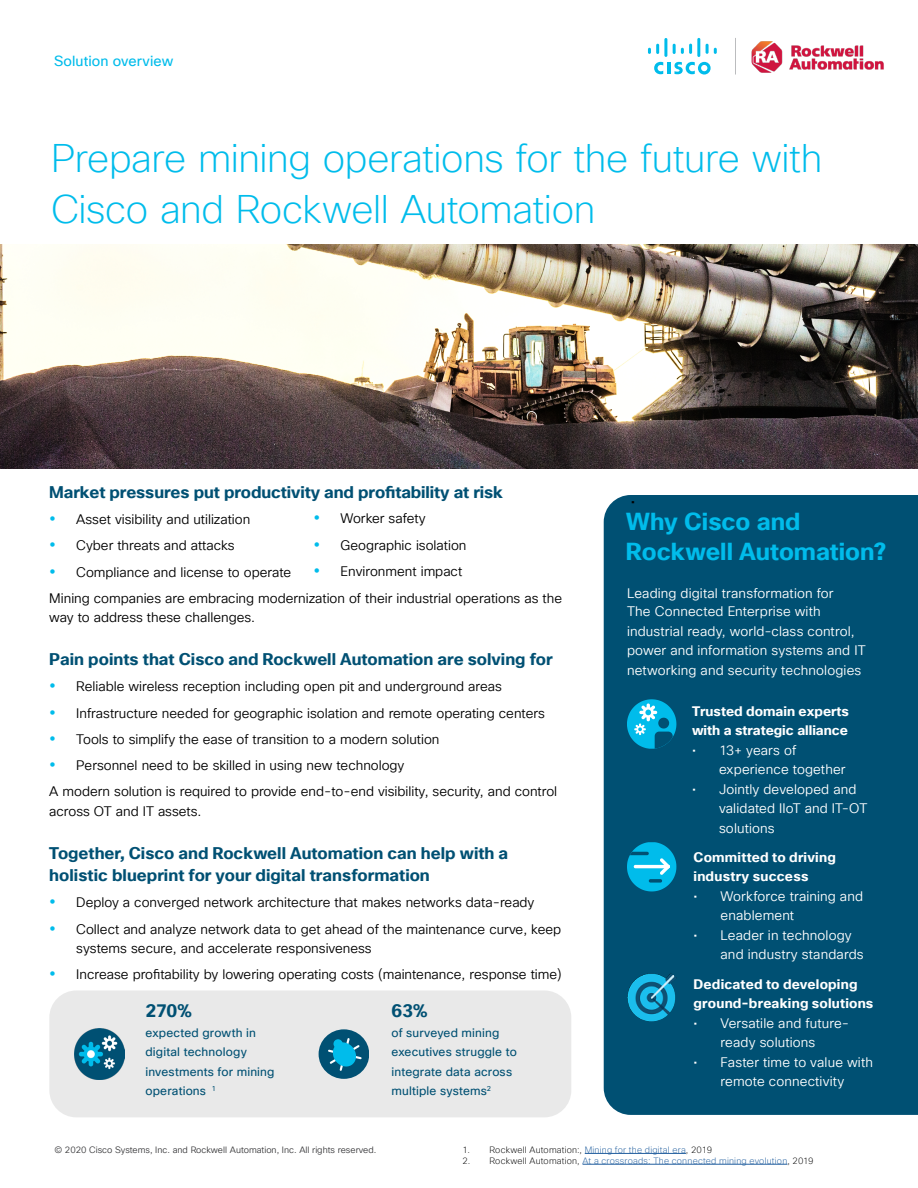
<style>
.page{position:relative;width:918px;height:1188px;background:#fff}
.page>*{position:absolute;margin:0;border:0;box-sizing:border-box;transform-origin:0 0}
.t1{font:200 39px/51px "Cisco Sans TT";letter-spacing:-.01em;color:#00bceb}
.t2{font:700 24px/30px "Cisco Sans TT";color:#00bceb}
.t3{font:700 18px "Cisco Sans TT";color:#005073}
.t4{font:700 16.5px/22.5px "Cisco Sans TT";color:#005073}
.t5{font:15px "Cisco Sans TT Light";color:#000}
.t6{font:14.25px "Cisco Sans TT";letter-spacing:.005em;color:#00bceb}
.t7{font:13.5px/26.2px "Cisco Sans TT Light";color:#000}
.t8{font:13.5px/19.5px "Cisco Sans TT Light";letter-spacing:.01em;color:#fff}
.t9{font:700 13.5px/19.5px "Cisco Sans TT";letter-spacing:.015em;color:#fff}
.t10{font:12px/19.5px "Cisco Sans TT";letter-spacing:.015em;color:#005073}
.t11{font:200 9px "Cisco Sans TT";letter-spacing:.025em;color:#215e9e}
.t12{font:9px "Cisco Sans TT Light";color:#39393b}
.t13{font:200 9px "Cisco Sans TT";letter-spacing:.02em;color:#000}
.s1{color:#215e9e}
.s2{color:#000}
</style>
<div class="page">
<svg style="left:648px;top:38px;width:69px;height:37px"></svg>
<hr style="left:735px;top:38px;width:1px;height:37px;background:#a7a9ab">
<img style="left:751px;top:41px;width:133px;height:32px">
<div style="left:49px;top:990px;width:522px;height:127px;background:#e9e9e9;border-radius:27px"></div>
<div style="left:604px;top:495px;width:314px;height:620px;background:#005073"></div>
<svg style="left:627px;top:699px;width:49px;height:50px"></svg>
<svg style="left:627px;top:842px;width:49px;height:49px"></svg>
<img style="left:627px;top:972px;width:49px;height:50px">
<img style="left:74px;top:1029px;width:51px;height:50px">
<div style="left:319px;top:1029px;width:50px;height:49px;background:#005073;border-radius:50%"></div>
<svg style="left:326px;top:1037px;width:37px;height:35px"></svg>
<div style="left:333px;top:1039px;width:10px;height:9px;background:#00bceb;border-radius:50%"></div>
<hr style="left:585px;top:1153px;width:101px;height:1px;background:#215e9e">
<hr style="left:583px;top:1164px;width:204px;height:1px;background:#215e9e">
<img style="left:0;top:244px;width:918px;height:225px">
<p class="t6" style="left:54px;top:51px;width:121px">Solution overview</p>
<h1 class="t1" style="left:51px;top:134px;width:773px">Prepare mining operations for the future with<br>Cisco and Rockwell Automation</h1>
<p class="t4" style="left:49px;top:481px;width:455px">Market pressures put productivity and profitability at risk</p>
<p class="t7" style="left:76px;top:507px;width:176px">Asset visibility and utilization</p>
<p class="t7" style="left:76px;top:533px;width:160px">Cyber threats and attacks</p>
<p class="t7" style="left:76px;top:559px;width:217px">Compliance and license to operate</p>
<p class="t7" style="left:49px;top:585px;width:514px">Mining companies are embracing modernization of their industrial operations as the</p>
<p class="t7" style="left:49px;top:605px;width:207px">way to address these challenges.</p>
<p class="t4" style="left:49px;top:648px;width:505px">Pain points that Cisco and Rockwell Automation are solving for</p>
<p class="t7" style="left:76px;top:674px;width:427px">Reliable wireless reception including open pit and underground areas</p>
<p class="t7" style="left:76px;top:700px;width:470px">Infrastructure needed for geographic isolation and remote operating centers</p>
<p class="t7" style="left:76px;top:726px;width:365px">Tools to simplify the ease of transition to a modern solution</p>
<p class="t7" style="left:76px;top:753px;width:330px">Personnel need to be skilled in using new technology</p>
<p class="t7" style="left:49px;top:779px;width:509px">A modern solution is required to provide end-to-end visibility, security, and control</p>
<p class="t7" style="left:49px;top:798px;width:154px">across OT and IT assets.</p>
<p class="t4" style="left:49px;top:842px;width:460px">Together, Cisco and Rockwell Automation can help with a holistic blueprint for your digital transformation</p>
<p class="t7" style="left:76px;top:890px;width:486px">Deploy a converged network architecture that makes networks data-ready<br>Collect and analyze network data to get ahead of the maintenance curve, keep</p>
<p class="t7" style="left:76px;top:936px;width:487px">systems secure, and accelerate responsiveness<br>Increase profitability by lowering operating costs (maintenance, response time)</p>
<p class="t7" style="left:341px;top:506px;width:127px">Worker safety<br>Geographic isolation<br>Environment impact</p>
<h3 class="t3" style="left:146px;top:999px;width:48px">270%</h3>
<p class="t10" style="left:146px;top:1023px;width:131px">expected growth in digital technology investments for mining operations <sup>1</sup></p>
<h3 class="t3" style="left:392px;top:999px;width:37px">63%</h3>
<p class="t10" style="left:392px;top:1023px;width:127px">of surveyed mining executives struggle to integrate data across multiple systems<sup>2</sup></p>
<p class="t5" style="left:631px;top:492px;width:6px">•</p>
<h2 class="t2" style="left:626px;top:507px;width:262px">Why Cisco and<br>Rockwell Automation?</h2>
<p class="t8" style="left:627px;top:584px;width:240px">Leading digital transformation for<br>The Connected Enterprise with industrial ready, world-class control, power and information systems and IT networking and security technologies</p>
<p class="t9" style="left:692px;top:702px;width:158px">Trusted domain experts with a strategic alliance</p>
<p class="t8" style="left:719px;top:741px;width:128px;text-indent:-27px">• 13+ years of experience together</p>
<p class="t8" style="left:719px;top:780px;width:150px;text-indent:-27px">• Jointly developed and validated IIoT and IT-OT solutions</p>
<p class="t9" style="left:694px;top:848px;width:144px">Committed to driving industry success</p>
<p class="t8" style="left:721px;top:887px;width:144px;text-indent:-27px">• Workforce training and enablement</p>
<p class="t8" style="left:721px;top:926px;width:145px;text-indent:-27px">• Leader in technology and industry standards</p>
<p class="t9" style="left:694px;top:975px;width:181px">Dedicated to developing ground-breaking solutions</p>
<p class="t8" style="left:694px;top:1014px;width:157px;text-align:center">• Versatile and future&shy;ready solutions</p>
<p class="t8" style="left:694px;top:1053px;width:181px;text-align:center">• Faster time to value with remote connectivity</p>
<p class="t12" style="left:54px;top:1144px;width:323px">© 2020 Cisco Systems, Inc. and Rockwell Automation, Inc. All rights reserved.</p>
<p class="t13" style="left:462px;top:1144px;width:251px">1. Rockwell Automation:, <span class="s1">Mining for the digital era</span>, 2019</p>
<p class="t11" style="left:462px;top:1155px;width:353px"><span class="s2">2. Rockwell Automation,</span> At a crossroads: The connected mining evolution<span class="s2">, 2019</span></p>
</div>
